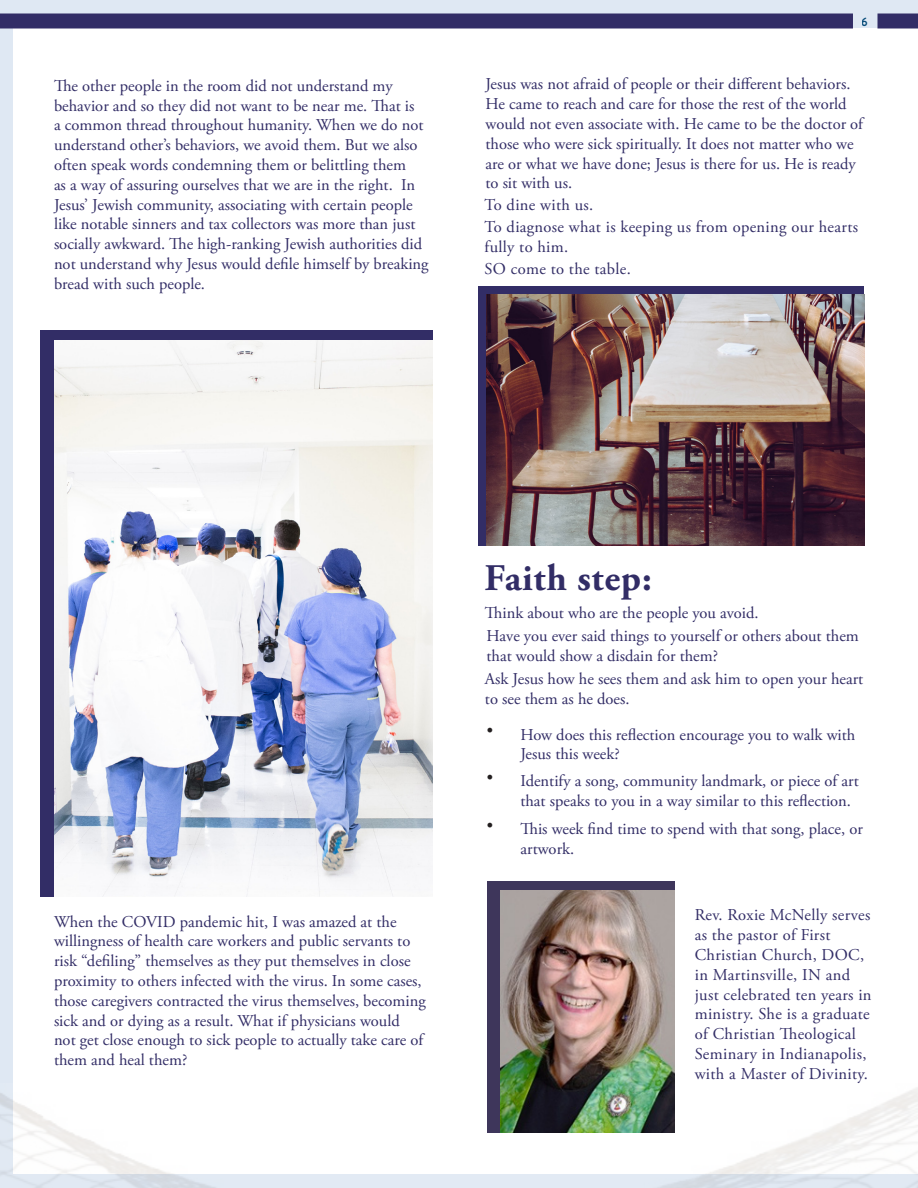
<style>
.page{position:relative;width:918px;height:1188px;background:#dfe8f3}
.page>*{position:absolute;margin:0;border:0;box-sizing:border-box;transform-origin:0 0}
.Angie_Sans_Std_Lft_1{font:700 37.5px "Adobe Garamond Pro";letter-spacing:.02em;color:#322d66}
.t1{font:18px "Minion Pro";color:#231f20}
.Angie_Sans_Std_Lft_1-2{font:16.5px/19.8px "Adobe Garamond Pro";color:#322d66}
.Angie_Sans_Std_Lft_1-3{font:16.5px/19.8px "Adobe Garamond Pro";letter-spacing:.02em;color:#322d66}
.t2{font:700 12px "Brandon Grotesque";color:#0b5581}
</style>
<div class="page">
<div style="left:14px;top:28px;width:904px;height:1146px;background:#fff"></div>
<div style="left:878px;top:14px;width:40px;height:14px;background:#322d66"></div>
<div style="left:0;top:14px;width:853px;height:14px;background:#322d66"></div>
<img style="left:0;top:1084px;width:918px;height:104px">
<div style="left:40px;top:330px;width:393px;height:566px;background:#322d66"></div>
<img style="left:54px;top:340px;width:379px;height:556px">
<div style="left:478px;top:286px;width:386px;height:259px;background:#322d66"></div>
<img style="left:486px;top:295px;width:378px;height:250px">
<div style="left:487px;top:881px;width:188px;height:251px;background:#3e365b"></div>
<img style="left:500px;top:890px;width:174px;height:242px">
<p class="Angie_Sans_Std_Lft_1-2" style="left:54px;top:76px;width:376px">The other people in the room did not understand my behavior and so they did not want to be near me. That is<br>a common thread throughout humanity. When we do not understand other’s behaviors, we avoid them. But we also often speak words condemning them or belittling them<br>as a way of assuring ourselves that we are in the right. In Jesus’ Jewish community, associating with certain people like notable sinners and tax collectors was more than just socially awkward. The high-ranking Jewish authorities did not understand why Jesus would defile himself by breaking bread with such people.</p>
<p class="t2" style="left:862px;top:14px;width:8px">6</p>
<p class="Angie_Sans_Std_Lft_1-2" style="left:485px;top:75px;width:379px">Jesus was not afraid of people or their different behaviors.<br>He came to reach and care for those the rest of the world would not even associate with. He came to be the doctor of those who were sick spiritually. It does not matter who we are or what we have done; Jesus is there for us. He is ready to sit with us.</p>
<p class="Angie_Sans_Std_Lft_1-3" style="left:485px;top:195px;width:110px">To dine with us.</p>
<p class="Angie_Sans_Std_Lft_1-3" style="left:485px;top:218px;width:375px">To diagnose what is keeping us from opening our hearts fully to him.</p>
<p class="Angie_Sans_Std_Lft_1-3" style="left:485px;top:260px;width:148px">SO come to the table.</p>
<p class="Angie_Sans_Std_Lft_1-2" style="left:54px;top:912px;width:344px">When the COVID pandemic hit, I was amazed at the</p>
<p class="Angie_Sans_Std_Lft_1-2" style="left:54px;top:932px;width:373px">willingness of health care workers and public servants to risk “defiling” themselves as they put themselves in close proximity to others infected with the virus. In some cases, those caregivers contracted the virus themselves, becoming sick and or dying as a result. What if physicians would<br>not get close enough to sick people to actually take care of them and heal them?</p>
<p class="Angie_Sans_Std_Lft_1" style="left:485px;top:557px;width:169px">Faith step:</p>
<p class="Angie_Sans_Std_Lft_1-2" style="left:485px;top:603px;width:275px">Think about who are the people you avoid.</p>
<p class="Angie_Sans_Std_Lft_1-2" style="left:486px;top:626px;width:374px">Have you ever said things to yourself or others about them that would show a disdain for them?</p>
<p class="Angie_Sans_Std_Lft_1-2" style="left:485px;top:670px;width:380px">Ask Jesus how he sees them and ask him to open your heart to see them as he does.</p>
<p class="Angie_Sans_Std_Lft_1-2" style="left:520px;top:725px;width:336px">How does this reflection encourage you to walk with<br>Jesus this week?</p>
<p class="Angie_Sans_Std_Lft_1-2" style="left:520px;top:771px;width:340px">Identify a song, community landmark, or piece of art that speaks to you in a way similar to this reflection.</p>
<p class="Angie_Sans_Std_Lft_1-2" style="left:520px;top:819px;width:344px">This week find time to spend with that song, place, or artwork.</p>
<p class="t1" style="left:486px;top:716px;width:9px">•</p>
<p class="t1" style="left:486px;top:763px;width:9px">•</p>
<p class="t1" style="left:486px;top:811px;width:9px">•</p>
<p class="Angie_Sans_Std_Lft_1-3" style="left:695px;top:906px;width:178px">Rev. Roxie McNelly serves as the pastor of First<br>Christian Church, DOC, in Martinsville, IN and just celebrated ten years in ministry. She is a graduate of Christian Theological<br>Seminary in Indianapolis, with a Master of Divinity.</p>
</div>
